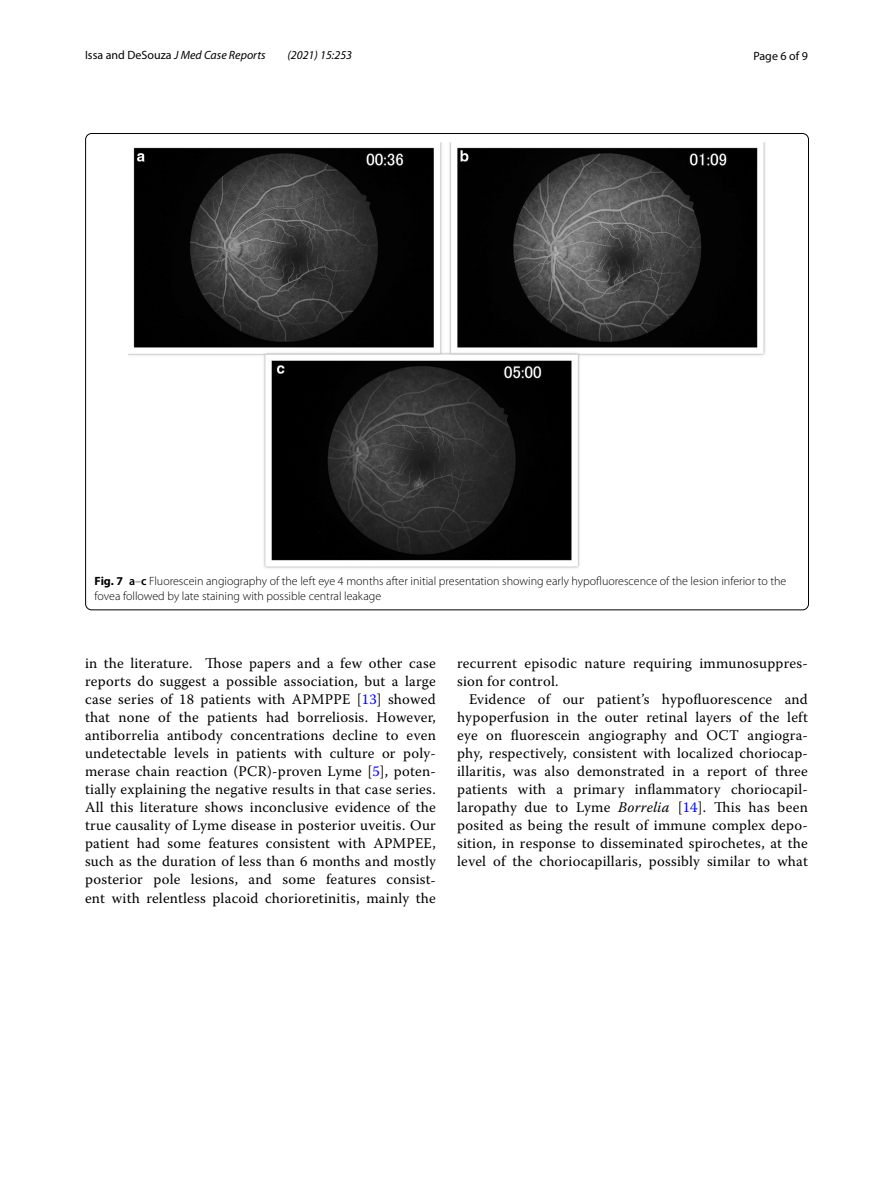
<style>
.page{position:relative;width:893px;height:1187px;background:#fff}
.page>*{position:absolute;margin:0;border:0;box-sizing:border-box;transform-origin:0 0}
.t1{font:14.7px/18px "Warnock Pro";letter-spacing:.015em;color:#000;text-align:justify}
.t2{font:300 12px/15px "Myriad Pro";color:#000}
.t3{font:italic 12px "Myriad Pro";color:#000}
.t4{font:12px "Myriad Pro";color:#000}
.s1{font-style:normal}
.s2{font-weight:700}
.s3{font-weight:600}
.s4{color:#00f}
.s5{font-style:italic}
</style>
<div class="page">
<img style="left:128px;top:142px;width:637px;height:426px">
<p class="t3" style="left:85px;top:48px;width:182px"><span class="s1">Issa and DeSouza</span> J Med Case Reports</p>
<p class="t3" style="left:287px;top:48px;width:66px">(2021) 15:253</p>
<p class="t4" style="left:753px;top:48px;width:56px">Page 6 of 9</p>
<p class="t2" style="left:95px;top:573px;width:693px"><span class="s2">Fig. 7</span> <span class="s3">a</span>–<span class="s3">c</span> Fluorescein angiography of the left eye 4 months after initial presentation showing early hypofluorescence of the lesion inferior to the fovea followed by late staining with possible central leakage</p>
<p class="t1" style="left:85px;top:654px;width:352px">in the literature. Those papers and a few other case reports do suggest a possible association, but a large case series of 18 patients with APMPPE [<span class="s4">13</span>] showed that none of the patients had borreliosis. However, antiborrelia antibody concentrations decline to even undetectable levels in patients with culture or poly&shy;merase chain reaction (PCR)-proven Lyme [<span class="s4">5</span>], poten&shy;tially explaining the negative results in that case series.<br>All this literature shows inconclusive evidence of the true causality of Lyme disease in posterior uveitis. Our patient had some features consistent with APMPEE, such as the duration of less than 6 months and mostly posterior pole lesions, and some features consist&shy;ent with relentless placoid chorioretinitis, mainly the</p>
<p class="t1" style="left:457px;top:654px;width:352px">recurrent episodic nature requiring immunosuppres&shy;sion for control.</p>
<p class="t1" style="left:457px;top:690px;width:352px;text-indent:12px">Evidence of our patient’s hypofluorescence and hypoperfusion in the outer retinal layers of the left eye on fluorescein angiography and OCT angiogra&shy;phy, respectively, consistent with localized choriocap&shy;illaritis, was also demonstrated in a report of three patients with a primary inflammatory choriocapil&shy;laropathy due to Lyme <span class="s5">Borrelia</span> [<span class="s4">14</span>]. This has been posited as being the result of immune complex depo&shy;sition, in response to disseminated spirochetes, at the level of the choriocapillaris, possibly similar to what</p>
</div>
